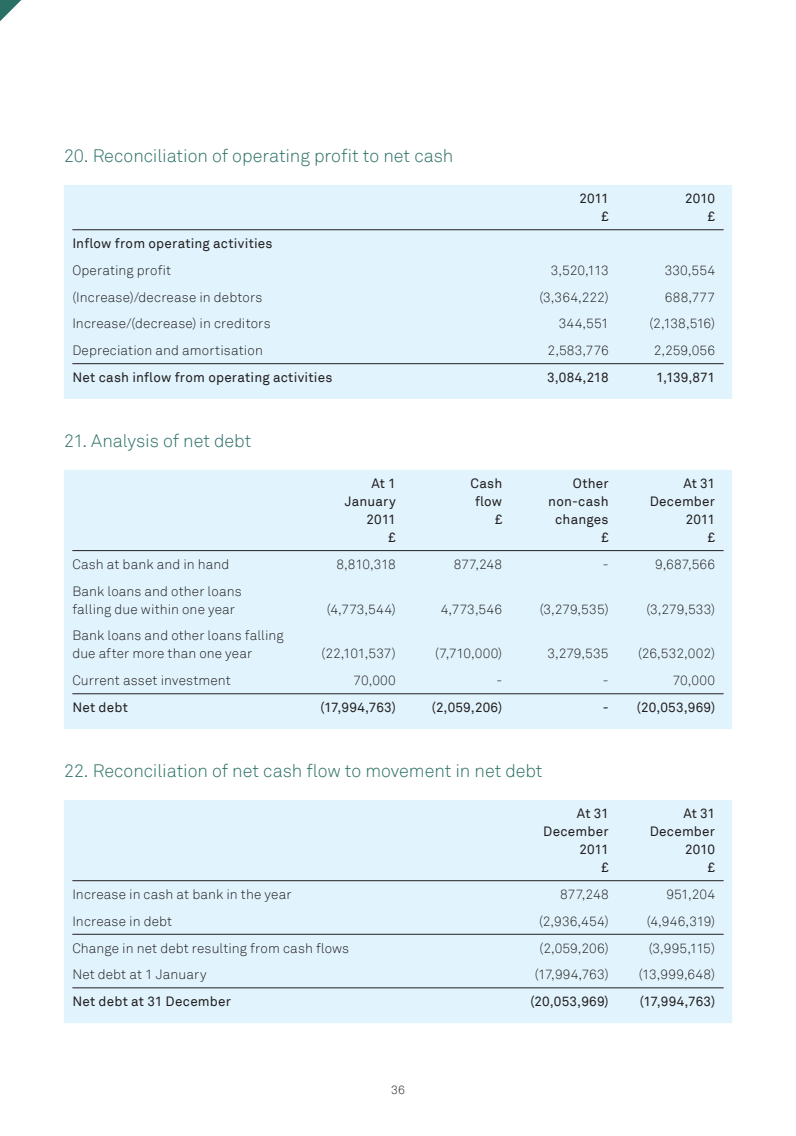
<style>
.page{position:relative;width:796px;height:1136px;background:#fff}
.page>*{position:absolute;margin:0;border:0;box-sizing:border-box;transform-origin:0 0}
.t1{font:300 18px "Akkurat";letter-spacing:-.005em;color:#2b7065}
.t2{font:300 13.5px/18px "Akkurat";letter-spacing:.01em;color:#231f20}
.t3{font:13.5px/18px "Akkurat";letter-spacing:.01em;color:#231f20;text-align:right}
.t4{font:300 12px "Akkurat";color:#231f20}
</style>
<div class="page">
<div style="left:64px;top:185px;width:667px;height:214px;background:#e1f4fd"></div>
<hr style="left:72px;top:229px;width:651px;height:1px;background:#231f20">
<hr style="left:72px;top:363px;width:651px;height:1px;background:#231f20">
<div style="left:64px;top:470px;width:667px;height:259px;background:#e1f4fd"></div>
<hr style="left:72px;top:550px;width:651px;height:1px;background:#231f20">
<hr style="left:72px;top:693px;width:651px;height:1px;background:#231f20">
<div style="left:64px;top:800px;width:667px;height:222px;background:#e1f4fd"></div>
<hr style="left:72px;top:880px;width:651px;height:1px;background:#231f20">
<hr style="left:72px;top:987px;width:651px;height:1px;background:#231f20">
<hr style="left:72px;top:933px;width:651px;height:1px;background:#231f20">
<svg style="left:0;top:0;width:22px;height:22px"></svg>
<h1 class="t1" style="left:64px;top:144px;width:391px">20. Reconciliation of operating profit to net cash</h1>
<p class="t3" style="left:579px;top:189px;width:31px">2011 £</p>
<p class="t3" style="left:684px;top:189px;width:31px">2010 £</p>
<p class="t3" style="left:72px;top:234px;width:202px">Inflow from operating activities</p>
<p class="t2" style="left:72px;top:261px;width:100px">Operating profit</p>
<p class="t2" style="left:550px;top:261px;width:59px">3,520,113</p>
<p class="t2" style="left:664px;top:261px;width:52px">330,554</p>
<p class="t2" style="left:72px;top:287px;width:191px">(Increase)/decrease in debtors</p>
<p class="t2" style="left:539px;top:287px;width:71px">(3,364,222)</p>
<p class="t2" style="left:664px;top:287px;width:52px">688,777</p>
<p class="t2" style="left:72px;top:314px;width:200px">Increase/(decrease) in creditors</p>
<p class="t2" style="left:558px;top:314px;width:51px">344,551</p>
<p class="t2" style="left:649px;top:314px;width:67px">(2,138,516)</p>
<p class="t2" style="left:72px;top:341px;width:192px">Depreciation and amortisation</p>
<p class="t2" style="left:547px;top:341px;width:63px">2,583,776</p>
<p class="t2" style="left:653px;top:341px;width:63px">2,259,056</p>
<p class="t3" style="left:72px;top:368px;width:261px">Net cash inflow from operating activities</p>
<p class="t3" style="left:547px;top:368px;width:63px">3,084,218</p>
<p class="t3" style="left:655px;top:368px;width:60px">1,139,871</p>
<h1 class="t1" style="left:64px;top:429px;width:189px">21. Analysis of net debt</h1>
<p class="t3" style="left:345px;top:474px;width:52px">At 1<br>January<br>2011<br>£</p>
<p class="t3" style="left:470px;top:474px;width:33px">Cash flow £</p>
<p class="t3" style="left:548px;top:474px;width:62px">Other non-cash changes £</p>
<p class="t3" style="left:649px;top:474px;width:67px">At 31<br>December<br>2011<br>£</p>
<p class="t2" style="left:72px;top:555px;width:158px">Cash at bank and in hand</p>
<p class="t2" style="left:336px;top:555px;width:61px">8,810,318</p>
<p class="t2" style="left:453px;top:555px;width:50px">877,248</p>
<p class="t2" style="left:602px;top:555px;width:7px">-</p>
<p class="t2" style="left:654px;top:555px;width:62px">9,687,566</p>
<p class="t2" style="left:72px;top:581px;width:171px">Bank loans and other loans falling due within one year</p>
<p class="t2" style="left:326px;top:599px;width:71px">(4,773,544)</p>
<p class="t2" style="left:440px;top:599px;width:63px">4,773,546</p>
<p class="t2" style="left:539px;top:599px;width:70px">(3,279,535)</p>
<p class="t2" style="left:646px;top:599px;width:70px">(3,279,533)</p>
<p class="t2" style="left:72px;top:626px;width:213px">Bank loans and other loans falling due after more than one year</p>
<p class="t2" style="left:321px;top:644px;width:76px">(22,101,537)</p>
<p class="t2" style="left:435px;top:644px;width:68px">(7,710,000)</p>
<p class="t2" style="left:547px;top:644px;width:63px">3,279,535</p>
<p class="t2" style="left:637px;top:644px;width:78px">(26,532,002)</p>
<p class="t2" style="left:72px;top:671px;width:160px">Current asset investment</p>
<p class="t2" style="left:353px;top:671px;width:44px">70,000</p>
<p class="t2" style="left:496px;top:671px;width:7px">-</p>
<p class="t2" style="left:602px;top:671px;width:7px">-</p>
<p class="t2" style="left:672px;top:671px;width:44px">70,000</p>
<p class="t3" style="left:72px;top:698px;width:57px">Net debt</p>
<p class="t3" style="left:320px;top:698px;width:77px">(17,994,763)</p>
<p class="t3" style="left:431px;top:698px;width:72px">(2,059,206)</p>
<p class="t3" style="left:602px;top:698px;width:114px">- (20,053,969)</p>
<h1 class="t1" style="left:64px;top:759px;width:480px">22. Reconciliation of net cash flow to movement in net debt</h1>
<p class="t3" style="left:543px;top:804px;width:67px">At 31<br>December<br>2011<br>£</p>
<p class="t3" style="left:649px;top:804px;width:67px">At 31<br>December<br>2010<br>£</p>
<p class="t2" style="left:72px;top:884px;width:220px">Increase in cash at bank in the year</p>
<p class="t2" style="left:560px;top:884px;width:50px">877,248</p>
<p class="t2" style="left:666px;top:884px;width:50px">951,204</p>
<p class="t2" style="left:72px;top:911px;width:101px">Increase in debt</p>
<p class="t2" style="left:538px;top:911px;width:71px">(2,936,454)</p>
<p class="t2" style="left:646px;top:911px;width:70px">(4,946,319)</p>
<p class="t2" style="left:72px;top:938px;width:278px">Change in net debt resulting from cash flows</p>
<p class="t2" style="left:539px;top:938px;width:71px">(2,059,206)</p>
<p class="t2" style="left:648px;top:938px;width:68px">(3,995,115)</p>
<p class="t2" style="left:72px;top:965px;width:135px">Net debt at 1 January</p>
<p class="t2" style="left:534px;top:965px;width:75px">(17,994,763)</p>
<p class="t2" style="left:638px;top:965px;width:78px">(13,999,648)</p>
<p class="t3" style="left:72px;top:992px;width:160px">Net debt at 31 December</p>
<p class="t3" style="left:530px;top:992px;width:80px">(20,053,969)</p>
<p class="t3" style="left:639px;top:992px;width:77px">(17,994,763)</p>
<p class="t4" style="left:391px;top:1081px;width:15px">36</p>
</div>
